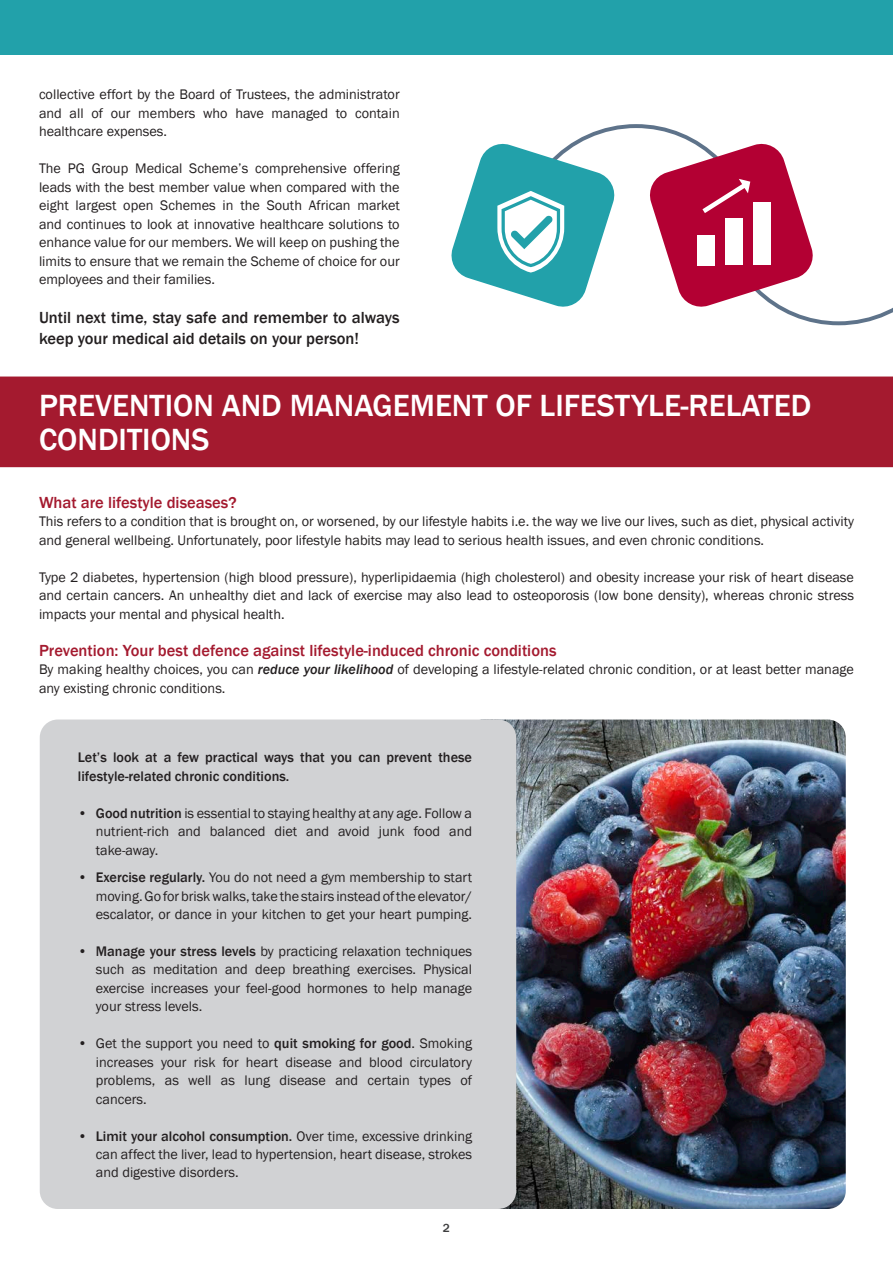
<style>
.page{position:relative;width:893px;height:1263px;background:#fff}
.page>*{position:absolute;margin:0;border:0;box-sizing:border-box;transform-origin:0 0}
.t1{font:500 31.5px/34.5px "Franklin Gothic";color:#fff}
.t2{font:500 16.5px "Franklin Gothic";color:#a41a2f}
.t3{font:500 16.5px/21px "Franklin Gothic";color:#231f20}
.t4{font:14.25px/18.5px "Franklin Gothic";color:#231f20;text-align:justify}
.t5{font:500 14.25px/18.5px "Franklin Gothic";color:#231f20}
.t6{font:500 12px "Franklin Gothic";color:#3e3e3f}
.s1{font-weight:500;font-style:italic}
.s2{font-weight:500}
</style>
<div class="page">
<img style="left:502px;top:719px;width:344px;height:490px">
<div style="left:0;top:0;width:893px;height:54px;background:#22a1aa"></div>
<svg style="left:451px;top:124px;width:442px;height:201px"></svg>
<div style="left:0;top:376px;width:893px;height:91px;background:#a41a2f"></div>
<div style="left:40px;top:719px;width:476px;height:490px;background:#d1d2d4;border-radius:18px"></div>
<p class="t4" style="left:39px;top:86px;width:362px">collective effort by the Board of Trustees, the administrator and all of our members who have managed to contain healthcare expenses.</p>
<p class="t4" style="left:39px;top:160px;width:362px">The PG Group Medical Scheme’s comprehensive offering leads with the best member value when compared with the eight largest open Schemes in the South African market and continues to look at innovative healthcare solutions to enhance value for our members. We will keep on pushing the limits to ensure that we remain the Scheme of choice for our employees and their families.</p>
<p class="t3" style="left:39px;top:308px;width:362px">Until next time, stay safe and remember to always keep your medical aid details on your person!</p>
<h1 class="t1" style="left:39px;top:388px;width:774px">PREVENTION AND MANAGEMENT OF LIFESTYLE-RELATED<br>CONDITIONS</h1>
<p class="t2" style="left:39px;top:492px;width:199px">What are lifestyle diseases?</p>
<p class="t4" style="left:39px;top:513px;width:816px">This refers to a condition that is brought on, or worsened, by our lifestyle habits i.e. the way we live our lives, such as diet, physical activity and general wellbeing. Unfortunately, poor lifestyle habits may lead to serious health issues, and even chronic conditions.</p>
<p class="t4" style="left:39px;top:568px;width:816px">Type 2 diabetes, hypertension (high blood pressure), hyperlipidaemia (high cholesterol) and obesity increase your risk of heart disease and certain cancers. An unhealthy diet and lack of exercise may also lead to osteoporosis (low bone density), whereas chronic stress impacts your mental and physical health.</p>
<p class="t2" style="left:39px;top:640px;width:519px">Prevention: Your best defence against lifestyle-induced chronic conditions</p>
<p class="t4" style="left:39px;top:660px;width:816px">By making healthy choices, you can <span class="s1">reduce your likelihood</span> of developing a lifestyle-related chronic condition, or at least better manage any existing chronic conditions.</p>
<p class="t5" style="left:78px;top:749px;width:396px">Let’s look at a few practical ways that you can prevent these lifestyle-related chronic conditions.</p>
<p class="t4" style="left:96px;top:804px;width:378px;text-indent:-18px">• <span class="s2">Good nutrition</span> is essential to staying healthy at any age. Follow a nutrient-rich and balanced diet and avoid junk food and take-away.</p>
<p class="t4" style="left:96px;top:868px;width:378px;text-indent:-18px">• <span class="s2">Exercise regularly.</span> You do not need a gym membership to start moving. Go for brisk walks, take the stairs instead of the elevator/ escalator, or dance in your kitchen to get your heart pumping.</p>
<p class="t4" style="left:96px;top:942px;width:378px;text-indent:-18px">• <span class="s2">Manage your stress levels</span> by practicing relaxation techniques such as meditation and deep breathing exercises. Physical exercise increases your feel-good hormones to help manage your stress levels.</p>
<p class="t4" style="left:96px;top:1034px;width:378px;text-indent:-18px">• Get the support you need to <span class="s2">quit smoking for good</span>. Smoking increases your risk for heart disease and blood circulatory problems, as well as lung disease and certain types of cancers.</p>
<p class="t4" style="left:96px;top:1127px;width:378px;text-indent:-18px">• <span class="s2">Limit your alcohol consumption.</span> Over time, excessive drinking can affect the liver, lead to hypertension, heart disease, strokes and digestive disorders.</p>
<p class="t6" style="left:443px;top:1221px;width:9px">2</p>
</div>
